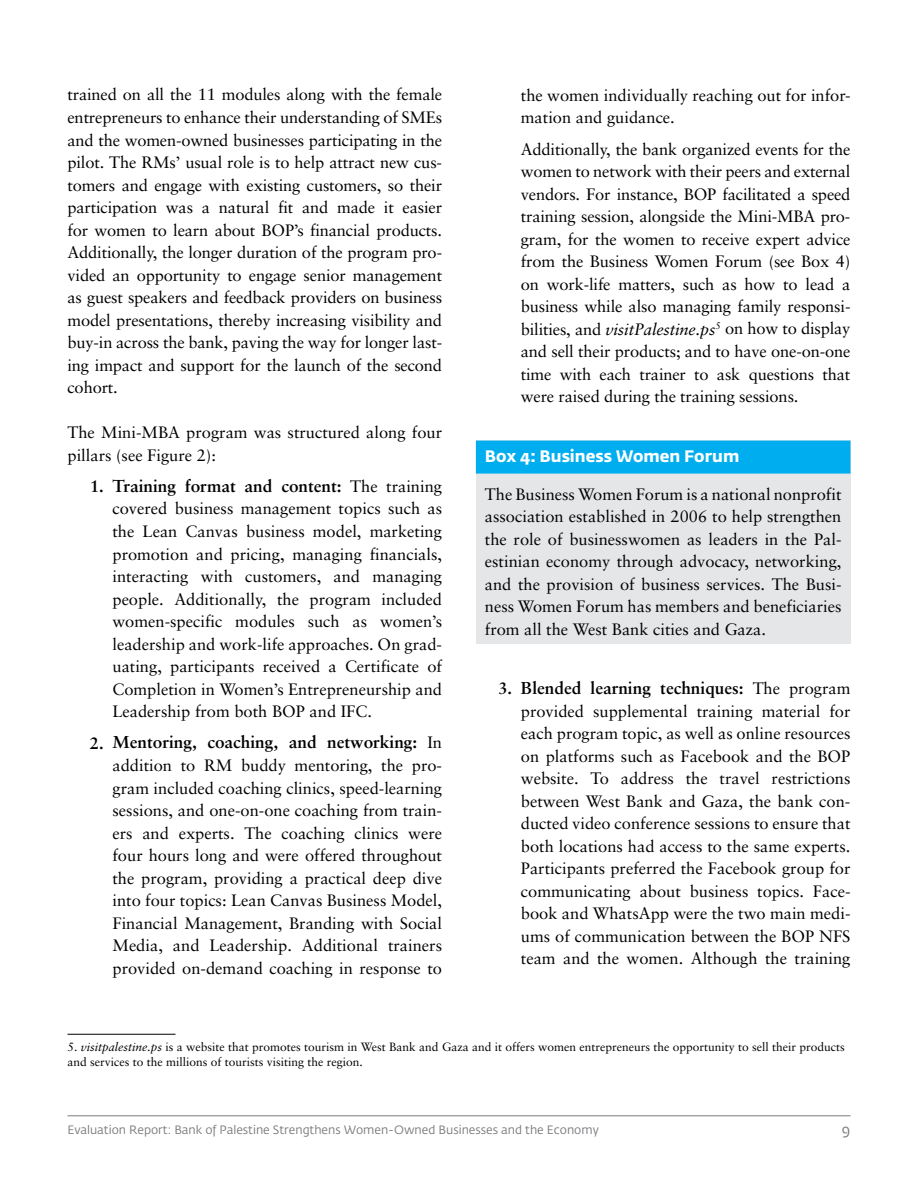
<style>
.page{position:relative;width:918px;height:1188px;background:#fff}
.page>*{position:absolute;margin:0;border:0;box-sizing:border-box;transform-origin:0 0}
.t1{font:700 17.25px "Sabon";color:#000}
.t2{font:16.5px/22.5px "Sabon";color:#000;text-align:justify}
.t3{font:700 16.5px "Fedra Sans Std";color:#fff}
.t4{font:15px "Fedra Sans Std";color:#797a7d}
.t5{font:12px/15px "Sabon";color:#000}
.t6{font:12px "Fedra Sans Std";color:#797a7d}
.s1{font-size:16.5px}
.s2{font-weight:400;font-size:16.5px}
.s3{font-style:italic}
</style>
<div class="page">
<hr style="left:68px;top:1115px;width:782px;height:1px;background:#797a7d">
<div style="left:476px;top:440px;width:374px;height:204px;background:#e5e6e7"></div>
<div style="left:476px;top:441px;width:374px;height:33px;background:#00aeef"></div>
<hr style="left:68px;top:1034px;width:108px;height:1px;background:#000">
<p class="t2" style="left:68px;top:83px;width:376px">trained on all the 11 modules along with the female entrepreneurs to enhance their understanding of SMEs and the women-owned businesses participating in the pilot. The RMs’ usual role is to help attract new cus&shy;tomers and engage with existing customers, so their participation was a natural fit and made it easier for women to learn about BOP’s financial products.<br>Additionally, the longer duration of the program pro&shy;vided an opportunity to engage senior management as guest speakers and feedback providers on business model presentations, thereby increasing visibility and buy-in across the bank, paving the way for longer last&shy;ing impact and support for the launch of the second cohort.</p>
<p class="t2" style="left:68px;top:421px;width:376px">The Mini-MBA program was structured along four pillars (see Figure 2):</p>
<p class="t1" style="left:90px;top:475px;width:354px"><span class="s1">1.</span> Training format and content: <span class="s2">The training</span></p>
<p class="t2" style="left:112px;top:497px;width:331px">covered business management topics such as the Lean Canvas business model, marketing promotion and pricing, managing financials, interacting with customers, and managing people. Additionally, the program included women-specific modules such as women’s leadership and work-life approaches. On grad&shy;uating, participants received a Certificate of Completion in Women’s Entrepreneurship and Leadership from both BOP and IFC.</p>
<p class="t1" style="left:90px;top:732px;width:354px"><span class="s1">2.</span> Mentoring, coaching, and networking: <span class="s2">In</span></p>
<p class="t2" style="left:113px;top:754px;width:331px">addition to RM buddy mentoring, the pro&shy;gram included coaching clinics, speed-learning sessions, and one-on-one coaching from train&shy;ers and experts. The coaching clinics were four hours long and were offered throughout the program, providing a practical deep dive into four topics: Lean Canvas Business Model, Financial Management, Branding with Social Media, and Leadership. Additional trainers provided on-demand coaching in response to</p>
<p class="t2" style="left:521px;top:83px;width:331px">the women individually reaching out for infor&shy;mation and guidance.</p>
<p class="t2" style="left:521px;top:137px;width:331px">Additionally, the bank organized events for the women to network with their peers and external vendors. For instance, BOP facilitated a speed training session, alongside the Mini-MBA pro&shy;gram, for the women to receive expert advice from the Business Women Forum (see Box 4) on work-life matters, such as how to lead a business while also managing family responsi&shy;bilities, and <span class="s3">visitPalestine.ps</span><sup>5</sup> on how to display and sell their products; and to have one-on-one time with each trainer to ask questions that were raised during the training sessions.</p>
<p class="t3" style="left:485px;top:446px;width:256px">Box 4: Business Women Forum</p>
<p class="t2" style="left:485px;top:483px;width:358px">The Business Women Forum is a national nonprofit association established in 2006 to help strengthen the role of businesswomen as leaders in the Pal&shy;estinian economy through advocacy, networking, and the provision of business services. The Busi&shy;ness Women Forum has members and beneficiaries from all the West Bank cities and Gaza.</p>
<p class="t1" style="left:498px;top:678px;width:354px"><span class="s1">3.</span> Blended learning techniques: <span class="s2">The program</span></p>
<p class="t2" style="left:521px;top:700px;width:331px">provided supplemental training material for each program topic, as well as online resources on platforms such as Facebook and the BOP website. To address the travel restrictions between West Bank and Gaza, the bank con&shy;ducted video conference sessions to ensure that both locations had access to the same experts.<br>Participants preferred the Facebook group for communicating about business topics. Face&shy;book and WhatsApp were the two main medi&shy;ums of communication between the BOP NFS team and the women. Although the training</p>
<p class="t5" style="left:68px;top:1039px;width:779px">5. <span class="s3">visitpalestine.ps</span> is a website that promotes tourism in West Bank and Gaza and it offers women entrepreneurs the opportunity to sell their products and services to the millions of tourists visiting the region.</p>
<p class="t6" style="left:68px;top:1123px;width:533px">Evaluation Report: Bank of Palestine Strengthens Women-Owned Businesses and the Economy</p>
<p class="t4" style="left:842px;top:1121px;width:10px">9</p>
</div>
